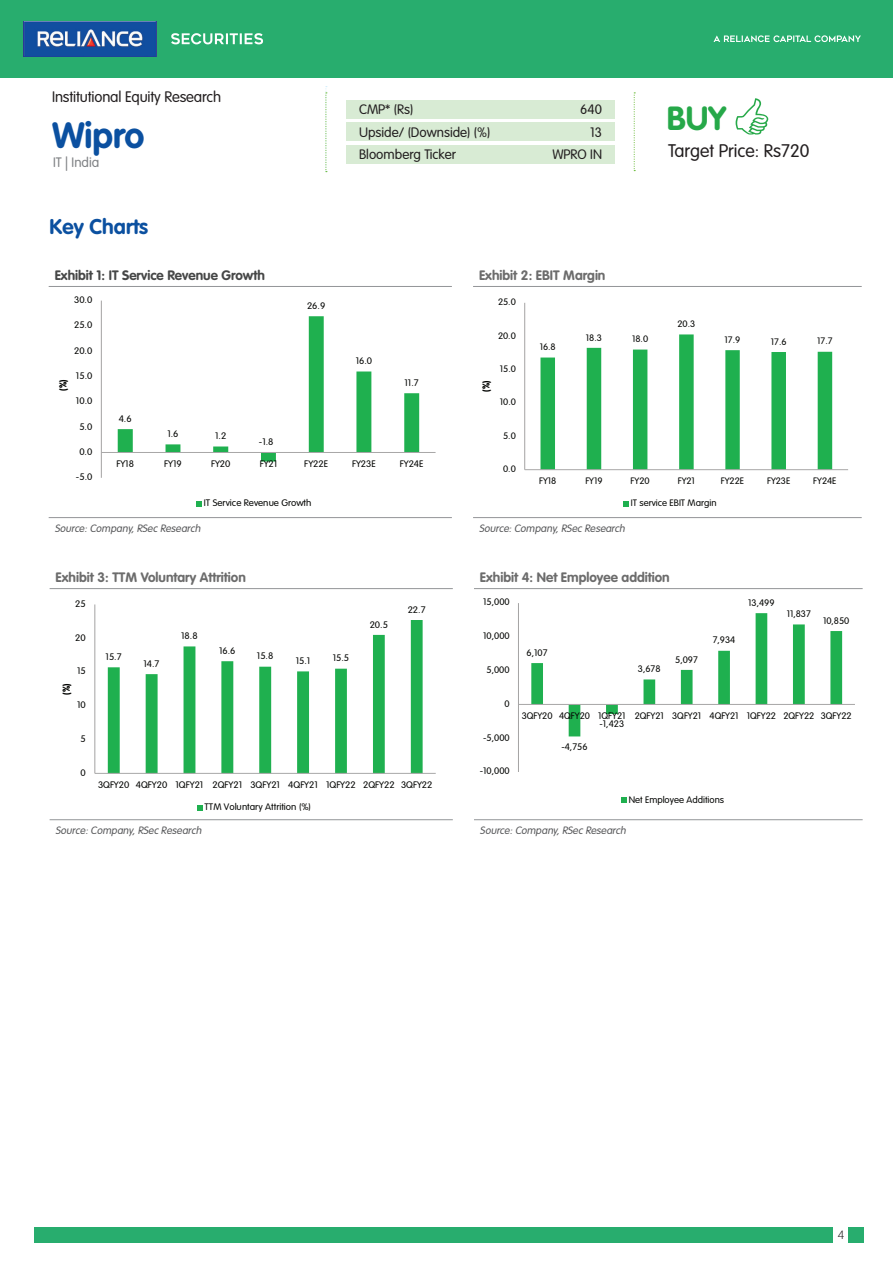
<style>
.page{position:relative;width:893px;height:1263px;background:#fff}
.page>*{position:absolute;margin:0;border:0;box-sizing:border-box;transform-origin:0 0}
.t1{font:700 36px "VAG Rounded Std";letter-spacing:-.005em;color:#0b50a0}
.t2{font:700 33px "VAG Rounded Std";color:#26a849}
.t3{font:700 21px "VAG Rounded Std";color:#0b50a0}
.t4{font:300 18px "VAG Rounded Std";color:#231f20}
.t5{font:300 15px "VAG Rounded Std";letter-spacing:-.01em;color:#231f20}
.t6{font:700 13.5px "VAG Rounded Std";color:#6c6c6c}
.t7{font:300 13.5px "VAG Rounded Std";color:#231f20}
.t8{font:700 13.5px "VAG Rounded Std";color:#464747}
.t9{font:300 13.5px "VAG Rounded Std";color:#808285}
.t10{font:300 12px "Helvetica Neue";color:#231f20}
.t11{font:italic 300 10.5px "VAG Rounded Std";color:#57585a}
.t12{font:900 9.9px "VAG Rounded Std";color:#040503;scale:.95 1}
.t13{font:900 9.75px "VAG Rounded Std";color:#040503;scale:.95 1}
.t14{font:900 9.6px "VAG Rounded Std";color:#040503;scale:.96 1}
.t15{font:300 9.3px "VAG Rounded Std";letter-spacing:-.005em;color:#040503}
.t16{font:300 9.3px "VAG Rounded Std";letter-spacing:-.005em;color:#040503;scale:1.06 1}
.t17{font:300 9.3px "VAG Rounded Std";letter-spacing:-.005em;color:#040503;scale:1.05 1}
.t18{font:300 9.15px "VAG Rounded Std";letter-spacing:-.005em;color:#040503;scale:1.05 1}
</style>
<div class="page">
<div style="left:0;top:0;width:893px;height:78px;background:#28ad6e"></div>
<img style="left:24px;top:22px;width:133px;height:34px">
<svg style="left:171px;top:33px;width:92px;height:11px"></svg>
<svg style="left:713px;top:35px;width:148px;height:7px"></svg>
<div style="left:34px;top:1227px;width:799px;height:15px;background:#28ad6e"></div>
<div style="left:848px;top:1227px;width:15px;height:15px;background:#28ad6e"></div>
<div style="left:347px;top:100px;width:268px;height:19px;background:#d8ebd4"></div>
<div style="left:347px;top:123px;width:268px;height:18px;background:#d8ebd4"></div>
<div style="left:347px;top:145px;width:268px;height:18px;background:#d8ebd4"></div>
<svg style="left:634px;top:92px;width:1px;height:79px"></svg>
<svg style="left:325px;top:86px;width:2px;height:86px"></svg>
<svg style="left:736px;top:98px;width:32px;height:37px"></svg>
<hr style="left:50px;top:588px;width:403px;height:1px;background:#939598">
<hr style="left:50px;top:819px;width:403px;height:1px;background:#939598">
<hr style="left:474px;top:588px;width:389px;height:1px;background:#939598">
<hr style="left:474px;top:819px;width:389px;height:1px;background:#939598">
<hr style="left:49px;top:286px;width:403px;height:1px;background:#939598">
<hr style="left:49px;top:517px;width:403px;height:1px;background:#939598">
<hr style="left:473px;top:286px;width:389px;height:1px;background:#939598">
<hr style="left:473px;top:517px;width:389px;height:1px;background:#939598">
<svg style="left:531px;top:613px;width:311px;height:123px"></svg>
<hr style="left:518px;top:603px;width:1px;height:169px;background:#a6a5a5">
<hr style="left:518px;top:704px;width:337px;height:1px;background:#a6a5a5">
<svg style="left:621px;top:798px;width:5px;height:5px"></svg>
<svg style="left:108px;top:620px;width:315px;height:153px"></svg>
<hr style="left:94px;top:604px;width:1px;height:169px;background:#a6a5a5">
<hr style="left:95px;top:773px;width:341px;height:1px;background:#a6a5a5">
<svg style="left:197px;top:805px;width:5px;height:5px"></svg>
<svg style="left:118px;top:316px;width:301px;height:145px"></svg>
<hr style="left:101px;top:301px;width:1px;height:177px;background:#a6a5a5">
<hr style="left:101px;top:452px;width:335px;height:1px;background:#a6a5a5">
<svg style="left:196px;top:501px;width:6px;height:6px"></svg>
<svg style="left:540px;top:334px;width:292px;height:135px"></svg>
<hr style="left:524px;top:303px;width:1px;height:167px;background:#a6a5a5">
<hr style="left:525px;top:469px;width:323px;height:1px;background:#a6a5a5">
<svg style="left:623px;top:501px;width:6px;height:5px"></svg>
<h3 class="t5" style="left:52px;top:88px;width:171px">Institutional Equity Research</h3>
<h1 class="t1" style="left:52px;top:114px;width:94px">Wipro</h1>
<h3 class="t9" style="left:53px;top:154px;width:48px">IT | India</h3>
<h3 class="t3" style="left:50px;top:214px;width:100px">Key Charts</h3>
<h3 class="t7" style="left:359px;top:102px;width:56px">CMP* (Rs)</h3>
<h3 class="t7" style="left:580px;top:102px;width:23px">640</h3>
<h3 class="t7" style="left:359px;top:124px;width:133px">Upside/ (Downside) (%)</h3>
<h3 class="t7" style="left:590px;top:124px;width:13px">13</h3>
<h3 class="t7" style="left:359px;top:146px;width:99px">Bloomberg Ticker</h3>
<h3 class="t7" style="left:552px;top:146px;width:51px">WPRO IN</h3>
<h3 class="t8" style="left:55px;top:268px;width:212px">Exhibit 1: IT Service Revenue Growth</h3>
<h3 class="t6" style="left:479px;top:268px;width:128px">Exhibit 2: EBIT Margin</h3>
<p class="t17" style="left:74px;top:294px;width:19px">30.0</p>
<p class="t17" style="left:74px;top:320px;width:19px">25.0</p>
<p class="t17" style="left:74px;top:345px;width:19px">20.0</p>
<p class="t13" style="left:57px;top:391px;width:13px;rotate:-90deg">(%)</p>
<p class="t17" style="left:76px;top:370px;width:17px">15.0</p>
<p class="t17" style="left:76px;top:396px;width:17px">10.0</p>
<p class="t17" style="left:79px;top:421px;width:14px">5.0</p>
<p class="t17" style="left:79px;top:446px;width:14px">0.0</p>
<p class="t17" style="left:119px;top:413px;width:14px">4.6</p>
<p class="t17" style="left:167px;top:428px;width:12px">1.6</p>
<p class="t17" style="left:215px;top:431px;width:12px">1.2</p>
<p class="t17" style="left:259px;top:436px;width:15px">-1.8</p>
<p class="t17" style="left:307px;top:300px;width:19px">26.9</p>
<p class="t17" style="left:356px;top:355px;width:17px">16.0</p>
<p class="t17" style="left:404px;top:377px;width:15px">11.7</p>
<p class="t18" style="left:498px;top:297px;width:19px">25.0</p>
<p class="t18" style="left:498px;top:330px;width:19px">20.0</p>
<p class="t14" style="left:480px;top:392px;width:13px;rotate:-90deg">(%)</p>
<p class="t18" style="left:500px;top:364px;width:17px">15.0</p>
<p class="t18" style="left:500px;top:397px;width:17px">10.0</p>
<p class="t18" style="left:503px;top:430px;width:14px">5.0</p>
<p class="t18" style="left:540px;top:342px;width:17px">16.8</p>
<p class="t18" style="left:586px;top:332px;width:17px">18.3</p>
<p class="t18" style="left:632px;top:334px;width:17px">18.0</p>
<h2 class="t2" style="left:667px;top:99px;width:61px">BUY</h2>
<h3 class="t4" style="left:668px;top:140px;width:143px">Target Price: Rs720</h3>
<p class="t18" style="left:677px;top:319px;width:19px">20.3</p>
<p class="t18" style="left:725px;top:334px;width:17px">17.9</p>
<p class="t18" style="left:771px;top:336px;width:17px">17.6</p>
<p class="t18" style="left:817px;top:336px;width:16px">17.7</p>
<p class="t17" style="left:76px;top:472px;width:17px">-5.0</p>
<p class="t17" style="left:116px;top:458px;width:18px">FY18</p>
<p class="t17" style="left:164px;top:458px;width:18px">FY19</p>
<p class="t17" style="left:211px;top:458px;width:20px">FY20</p>
<p class="t17" style="left:260px;top:458px;width:18px">FY21</p>
<p class="t17" style="left:304px;top:458px;width:24px">FY22E</p>
<p class="t17" style="left:352px;top:458px;width:24px">FY23E</p>
<p class="t17" style="left:400px;top:458px;width:24px">FY24E</p>
<p class="t17" style="left:204px;top:498px;width:104px">IT Service Revenue Growth</p>
<p class="t18" style="left:503px;top:464px;width:14px">0.0</p>
<p class="t18" style="left:539px;top:475px;width:18px">FY18</p>
<p class="t18" style="left:585px;top:475px;width:18px">FY19</p>
<p class="t18" style="left:631px;top:475px;width:20px">FY20</p>
<p class="t18" style="left:678px;top:475px;width:18px">FY21</p>
<p class="t18" style="left:721px;top:475px;width:24px">FY22E</p>
<p class="t18" style="left:767px;top:475px;width:24px">FY23E</p>
<p class="t18" style="left:813px;top:475px;width:24px">FY24E</p>
<p class="t18" style="left:631px;top:498px;width:83px">IT service EBIT Margin</p>
<p class="t11" style="left:55px;top:522px;width:150px">Source:Company,RSec Research</p>
<p class="t11" style="left:479px;top:522px;width:150px">Source:Company,RSec Research</p>
<h3 class="t6" style="left:56px;top:570px;width:192px">Exhibit 3: TTM Voluntary Attrition</h3>
<h3 class="t6" style="left:480px;top:570px;width:191px">Exhibit 4: Net Employee addition</h3>
<p class="t16" style="left:75px;top:598px;width:11px">25</p>
<p class="t16" style="left:408px;top:604px;width:18px">22.7</p>
<p class="t15" style="left:483px;top:597px;width:28px">15,000</p>
<p class="t16" style="left:370px;top:619px;width:19px">20.5</p>
<p class="t16" style="left:75px;top:632px;width:11px">20</p>
<p class="t16" style="left:181px;top:630px;width:17px">18.8</p>
<p class="t15" style="left:483px;top:631px;width:28px">10,000</p>
<p class="t16" style="left:77px;top:666px;width:10px">15</p>
<p class="t16" style="left:106px;top:651px;width:17px">15.7</p>
<p class="t16" style="left:143px;top:658px;width:17px">14.7</p>
<p class="t16" style="left:219px;top:645px;width:17px">16.6</p>
<p class="t16" style="left:257px;top:651px;width:17px">15.8</p>
<p class="t16" style="left:296px;top:655px;width:15px">15.1</p>
<p class="t16" style="left:333px;top:653px;width:17px">15.5</p>
<p class="t15" style="left:487px;top:664px;width:24px">5,000</p>
<p class="t15" style="left:527px;top:647px;width:22px">6,107</p>
<p class="t15" style="left:638px;top:663px;width:24px">3,678</p>
<p class="t15" style="left:675px;top:654px;width:24px">5,097</p>
<p class="t12" style="left:60px;top:694px;width:13px;rotate:-90deg">(%)</p>
<p class="t16" style="left:77px;top:700px;width:10px">10</p>
<p class="t15" style="left:504px;top:698px;width:7px">0</p>
<p class="t15" style="left:713px;top:635px;width:24px">7,934</p>
<p class="t15" style="left:748px;top:597px;width:28px">13,499</p>
<p class="t15" style="left:787px;top:608px;width:26px">11,837</p>
<p class="t15" style="left:823px;top:615px;width:28px">10,850</p>
<p class="t16" style="left:81px;top:733px;width:6px">5</p>
<p class="t16" style="left:81px;top:767px;width:6px">0</p>
<p class="t16" style="left:98px;top:779px;width:317px">3QFY20 4QFY20 1QFY21 2QFY21 3QFY21 4QFY21 1QFY22 2QFY22 3QFY22</p>
<p class="t16" style="left:205px;top:802px;width:102px">TTM Voluntary Attrition (%)</p>
<p class="t15" style="left:483px;top:732px;width:28px">-5,000</p>
<p class="t15" style="left:480px;top:766px;width:31px">-10,000</p>
<p class="t15" style="left:522px;top:710px;width:331px">3QFY20 4QFY20 1QFY21 2QFY21 3QFY21 4QFY21 1QFY22 2QFY22 3QFY22</p>
<p class="t15" style="left:600px;top:719px;width:26px">-1,423</p>
<p class="t15" style="left:561px;top:741px;width:28px">-4,756</p>
<p class="t15" style="left:629px;top:794px;width:97px">Net Employee Additions</p>
<p class="t11" style="left:56px;top:824px;width:150px">Source:Company,RSec Research</p>
<p class="t11" style="left:480px;top:824px;width:150px">Source:Company,RSec Research</p>
<p class="t10" style="left:838px;top:1227px;width:8px">4</p>
</div>
